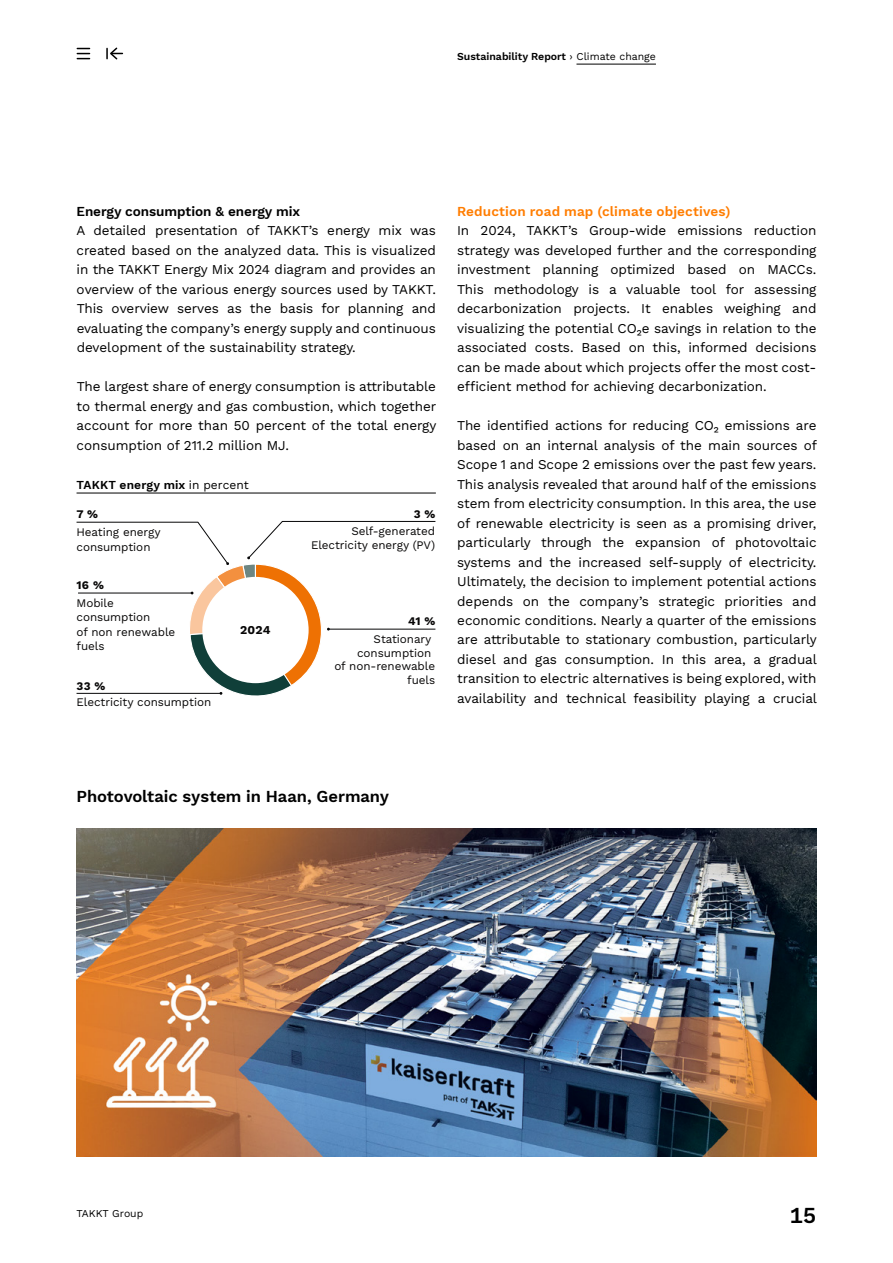
<style>
.page{position:relative;width:893px;height:1263px;background:#fff}
.page>*{position:absolute;margin:0;border:0;box-sizing:border-box;transform-origin:0 0}
.t1{font:600 22.5px "Work Sans";color:#000}
.t2{font:600 16.5px "Work Sans";letter-spacing:-.005em;color:#000}
.t3{font:13.5px/19.5px "Work Sans";letter-spacing:-.005em;color:#000;text-align:justify}
.t4{font:600 13.5px "Work Sans";letter-spacing:.01em;color:#ff7d00}
.t5{font:600 13.5px "Work Sans";letter-spacing:-.005em;color:#000}
.t6{font:600 12px "Work Sans";letter-spacing:.01em;color:#000}
.t7{font:700 12px "Work Sans";color:#070606}
.t8{font:11.7px/14.4px "Work Sans";letter-spacing:-.005em;color:#070606}
.t9{font:700 11.7px "Work Sans";color:#070606}
.t10{font:600 10.5px "Work Sans";color:#000}
.t11{font:10.5px "Work Sans";color:#000}
.s1{font-weight:400}
</style>
<div class="page">
<hr style="left:77px;top:493px;width:359px;height:1px;background:#000">
<svg style="left:77px;top:521px;width:358px;height:175px"></svg>
<div style="left:202px;top:577px;width:107px;height:106px;background:#fff;border-radius:50%"></div>
<img style="left:77px;top:828px;width:739px;height:329px">
<hr style="left:576px;top:64px;width:80px;height:1px;background:#000">
<svg style="left:77px;top:48px;width:13px;height:11px"></svg>
<svg style="left:106px;top:47px;width:16px;height:13px"></svg>
<p class="t10" style="left:457px;top:50px;width:200px">Sustainability Report <span class="s1">› Climate change</span></p>
<p class="t5" style="left:77px;top:203px;width:225px">Energy consumption &amp; energy mix</p>
<p class="t3" style="left:77px;top:220px;width:361px">A detailed presentation of TAKKT’s energy mix was created based on the analyzed data. This is visualized in the TAKKT Energy Mix 2024 diagram and provides an overview of the various energy sources used by TAKKT.<br>This overview serves as the basis for planning and evaluating the company’s energy supply and continuous development of the sustainability strategy.</p>
<p class="t3" style="left:77px;top:376px;width:361px">The largest share of energy consumption is attributable to thermal energy and gas combustion, which together account for more than 50 percent of the total energy consumption of 211.2 million MJ.</p>
<p class="t6" style="left:77px;top:477px;width:174px">TAKKT energy mix <span class="s1">in percent</span></p>
<p class="t9" style="left:77px;top:508px;width:23px">7 %</p>
<p class="t8" style="left:77px;top:525px;width:86px">Heating energy consumption</p>
<p class="t9" style="left:77px;top:578px;width:29px">16 %</p>
<p class="t8" style="left:77px;top:596px;width:100px">Mobile consumption<br>of non renewable fuels</p>
<p class="t9" style="left:77px;top:679px;width:30px">33 %</p>
<p class="t8" style="left:77px;top:695px;width:136px">Electricity consumption</p>
<p class="t7" style="left:240px;top:623px;width:32px">2024</p>
<p class="t9" style="left:414px;top:507px;width:23px">3 %</p>
<p class="t8" style="left:311px;top:525px;width:126px;line-height:13.5px;text-align:right">Self-generated<br>Electricity energy (PV)</p>
<p class="t9" style="left:408px;top:615px;width:29px">41 %</p>
<p class="t8" style="left:374px;top:632px;width:59px">Stationary</p>
<p class="t8" style="left:357px;top:646px;width:76px">consumption</p>
<p class="t8" style="left:334px;top:659px;width:102px">of non-renewable</p>
<p class="t8" style="left:407px;top:673px;width:29px">fuels</p>
<p class="t4" style="left:457px;top:203px;width:275px">Reduction road map (climate objectives)</p>
<p class="t3" style="left:457px;top:220px;width:361px">In 2024, TAKKT’s Group-wide emissions reduction strategy was developed further and the corresponding investment planning optimized based on MACCs.<br>This methodology is a valuable tool for assessing decarbonization projects. It enables weighing and visualizing the potential CO₂e savings in relation to the associated costs. Based on this, informed decisions can be made about which projects offer the most cost&shy;efficient method for achieving decarbonization.</p>
<p class="t3" style="left:457px;top:415px;width:361px">The identified actions for reducing CO₂ emissions are based on an internal analysis of the main sources of Scope 1 and Scope 2 emissions over the past few years.<br>This analysis revealed that around half of the emissions stem from electricity consumption. In this area, the use of renewable electricity is seen as a promising driver, particularly through the expansion of photovoltaic systems and the increased self-supply of electricity.<br>Ultimately, the decision to implement potential actions depends on the company’s strategic priorities and economic conditions. Nearly a quarter of the emissions are attributable to stationary combustion, particularly diesel and gas consumption. In this area, a gradual transition to electric alternatives is being explored, with availability and technical feasibility playing a crucial</p>
<p class="t2" style="left:77px;top:787px;width:314px">Photovoltaic system in Haan, Germany</p>
<p class="t11" style="left:77px;top:1206px;width:68px">TAKKT Group</p>
<h1 class="t1" style="left:789px;top:1202px;width:28px">15</h1>
</div>
